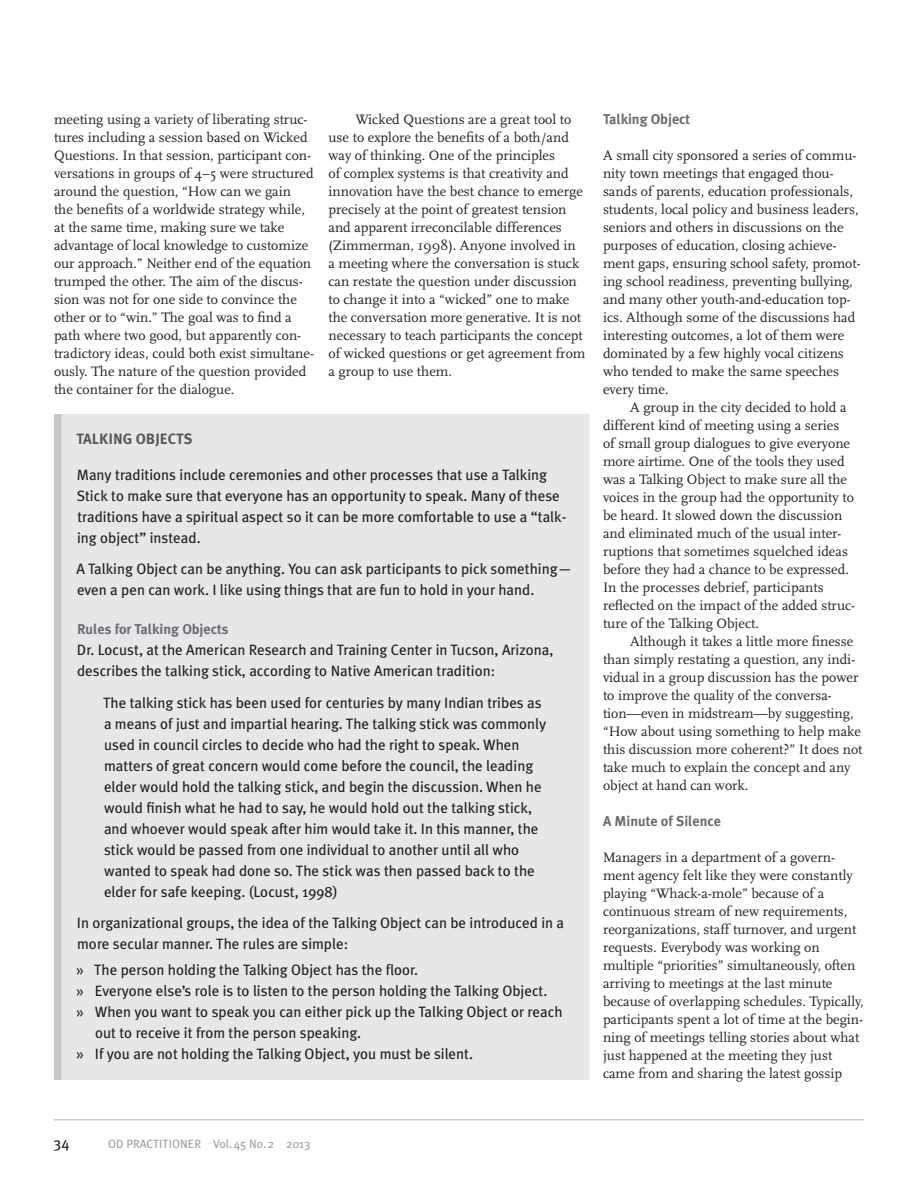
<style>
.page{position:relative;width:918px;height:1188px;background:#fff}
.page>*{position:absolute;margin:0;border:0;box-sizing:border-box;transform-origin:0 0}
.Sidebar_Meta{font:15px/21px "Meta Plus";color:#231f20}
.Figure_title{font:700 15px "Meta Plus";color:#57585a}
.body_text{font:14.25px/18px "Scala";color:#231f20}
.body_text-no_indent{font:14.25px/18px "Scala";color:#231f20}
.B_Heads{font:700 14.25px "Meta Plus";color:#6c6d70}
.t1{font:12px "Meta Plus";color:#9d9fa2}
</style>
<div class="page">
<hr style="left:54px;top:1119px;width:810px;height:1px;background:#c7c8ca">
<div style="left:54px;top:414px;width:536px;height:666px;background:#e6e7e9"></div>
<div style="left:54px;top:414px;width:8px;height:666px;background:#c7c8ca"></div>
<p class="body_text" style="left:54px;top:110px;width:262px">meeting using a variety of liberating struc&shy;tures including a session based on Wicked Questions. In that session, participant con&shy;versations in groups of 4–5 were structured around the question, “How can we gain<br>the benefits of a worldwide strategy while, at the same time, making sure we take advantage of local knowledge to customize our approach.” Neither end of the equation trumped the other. The aim of the discus&shy;sion was not for one side to convince the other or to “win.” The goal was to find a path where two good, but apparently con&shy;tradictory ideas, could both exist simultane&shy;ously. The nature of the question provided the container for the dialogue.</p>
<p class="body_text" style="left:328px;top:110px;width:258px;text-indent:27px">Wicked Questions are a great tool to use to explore the benefits of a both/and way of thinking. One of the principles<br>of complex systems is that creativity and innovation have the best chance to emerge precisely at the point of greatest tension and apparent irreconcilable differences (Zimmerman, 1998). Anyone involved in a meeting where the conversation is stuck can restate the question under discussion to change it into a “wicked” one to make the conversation more generative. It is not necessary to teach participants the concept of wicked questions or get agreement from a group to use them.</p>
<p class="B_Heads" style="left:603px;top:111px;width:89px">Talking Object</p>
<p class="body_text-no_indent" style="left:603px;top:146px;width:259px">A small city sponsored a series of commu&shy;nity town meetings that engaged thou&shy;sands of parents, education professionals, students, local policy and business leaders, seniors and others in discussions on the purposes of education, closing achieve&shy;ment gaps, ensuring school safety, promot&shy;ing school readiness, preventing bullying, and many other youth-and-education top&shy;ics. Although some of the discussions had interesting outcomes, a lot of them were dominated by a few highly vocal citizens who tended to make the same speeches every time.</p>
<p class="body_text" style="left:603px;top:398px;width:254px;text-indent:27px">A group in the city decided to hold a different kind of meeting using a series<br>of small group dialogues to give everyone more airtime. One of the tools they used was a Talking Object to make sure all the voices in the group had the opportunity to be heard. It slowed down the discussion and eliminated much of the usual inter&shy;ruptions that sometimes squelched ideas before they had a chance to be expressed.<br>In the processes debrief, participants reflected on the impact of the added struc&shy;ture of the Talking Object.</p>
<p class="body_text" style="left:603px;top:632px;width:261px;text-indent:27px">Although it takes a little more finesse than simply restating a question, any indi&shy;vidual in a group discussion has the power to improve the quality of the conversa&shy;tion—even in midstream—by suggesting, “How about using something to help make this discussion more coherent?” It does not take much to explain the concept and any object at hand can work.</p>
<p class="B_Heads" style="left:603px;top:813px;width:120px">A Minute of Silence</p>
<p class="body_text-no_indent" style="left:603px;top:848px;width:262px">Managers in a department of a govern&shy;ment agency felt like they were constantly playing “Whack-a-mole” because of a continuous stream of new requirements, reorganizations, staff turnover, and urgent requests. Everybody was working on multiple “priorities” simultaneously, often arriving to meetings at the last minute because of overlapping schedules. Typically, participants spent a lot of time at the begin&shy;ning of meetings telling stories about what just happened at the meeting they just came from and sharing the latest gossip</p>
<p class="Figure_title" style="left:76px;top:430px;width:118px">TALKING OBJECTS</p>
<p class="Sidebar_Meta" style="left:77px;top:464px;width:491px">Many traditions include ceremonies and other processes that use a Talking Stick to make sure that everyone has an opportunity to speak. Many of these traditions have a spiritual aspect so it can be more comfortable to use a “talk&shy;ing object” instead.</p>
<p class="Sidebar_Meta" style="left:77px;top:558px;width:497px">A Talking Object can be anything. You can ask participants to pick something— even a pen can work. I like using things that are fun to hold in your hand.</p>
<p class="B_Heads" style="left:77px;top:621px;width:153px">Rules for Talking Objects</p>
<p class="Sidebar_Meta" style="left:77px;top:639px;width:478px">Dr. Locust, at the American Research and Training Center in Tucson, Arizona, describes the talking stick, according to Native American tradition:</p>
<p class="Sidebar_Meta" style="left:103px;top:692px;width:445px">The talking stick has been used for centuries by many Indian tribes as a means of just and impartial hearing. The talking stick was commonly used in council circles to decide who had the right to speak. When matters of great concern would come before the council, the leading elder would hold the talking stick, and begin the discussion. When he would finish what he had to say, he would hold out the talking stick, and whoever would speak after him would take it. In this manner, the stick would be passed from one individual to another until all who wanted to speak had done so. The stick was then passed back to the elder for safe keeping. (Locust, 1998)</p>
<p class="Sidebar_Meta" style="left:77px;top:912px;width:489px">In organizational groups, the idea of the Talking Object can be introduced in a more secular manner. The rules are simple:</p>
<p class="Sidebar_Meta" style="left:76px;top:960px;width:344px">» The person holding the Talking Object has the floor.</p>
<p class="Sidebar_Meta" style="left:76px;top:981px;width:473px">» Everyone else’s role is to listen to the person holding the Talking Object.</p>
<p class="Sidebar_Meta" style="left:95px;top:1002px;width:469px;text-indent:-19px">» When you want to speak you can either pick up the Talking Object or reach out to receive it from the person speaking.</p>
<p class="Sidebar_Meta" style="left:76px;top:1044px;width:399px">» If you are not holding the Talking Object, you must be silent.</p>
<p class="Sidebar_Meta" style="left:54px;top:1132px;width:17px">34</p>
<p class="t1" style="left:108px;top:1136px;width:204px">OD PRACTITIONER Vol.45 No.2 2013</p>
</div>
